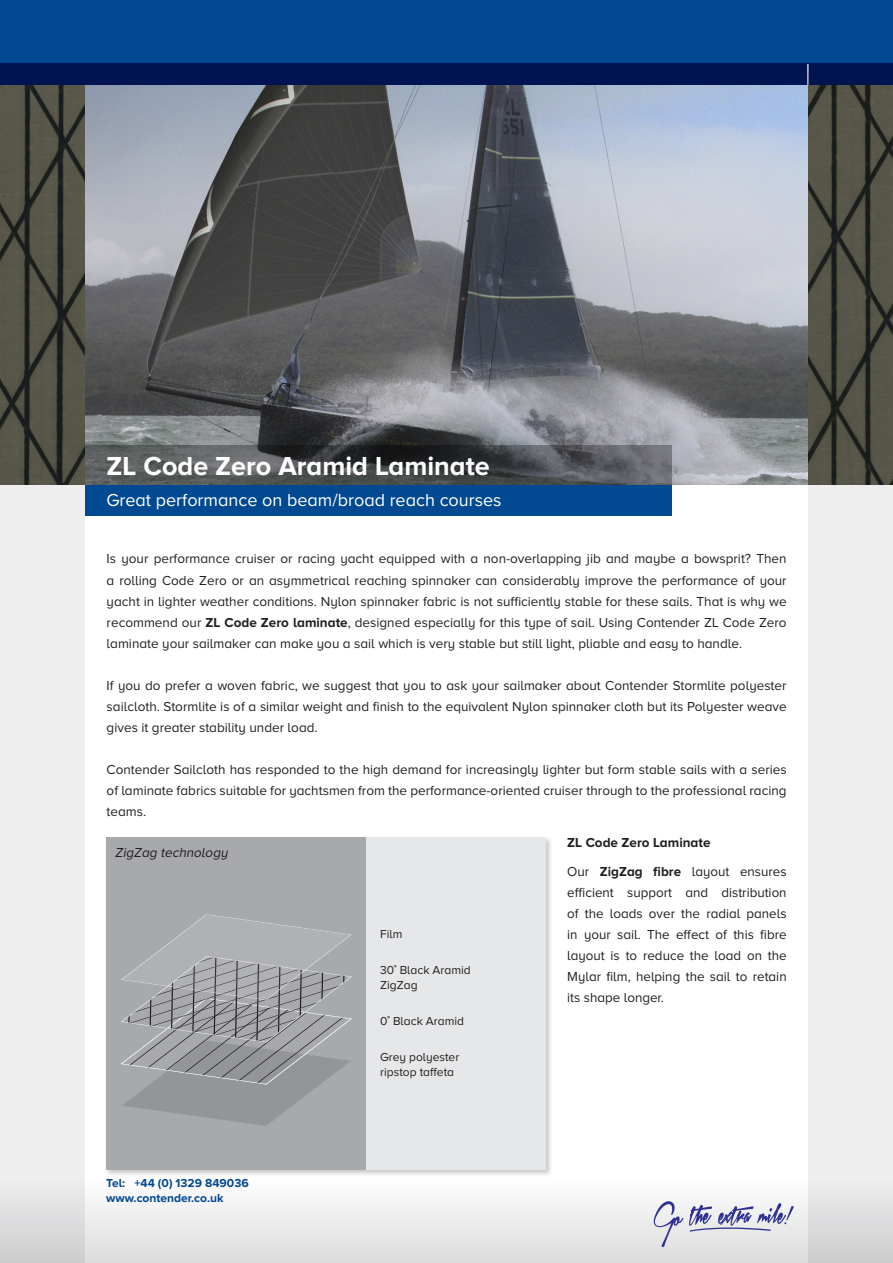
<style>
.page{position:relative;width:893px;height:1263px;background:#fff}
.page>*{position:absolute;margin:0;border:0;box-sizing:border-box;transform-origin:0 0}
.t1{font:700 27px "Proxima Nova A";color:#fff}
.t2{font:18px "Proxima Nova A";color:#fff}
.t3{font:13.5px/21px "Proxima Nova A";color:#231f20;text-align:justify}
.t4{font:700 13.5px/28.5px "Proxima Nova A";color:#231f20}
.t5{font:italic 13.5px "Proxima Nova A";color:#231f20}
.t6{font:12px/15px "Proxima Nova A";color:#231f20}
.t7{font:700 12px/14.4px "Proxima Nova A";color:#014990}
.s1{font-weight:700}
.s2{font-weight:400}
</style>
<div class="page">
<img style="left:0;top:85px;width:893px;height:400px">
<div style="left:808px;top:485px;width:85px;height:778px;background:#eeeeef"></div>
<div style="left:0;top:485px;width:85px;height:778px;background:#eeeeef"></div>
<div style="left:0;top:1178px;width:893px;height:85px;background:linear-gradient(to bottom,#fbfbfb,#d9d9da)"></div>
<div style="left:85px;top:485px;width:587px;height:31px;background:#014990"></div>
<svg style="left:85px;top:445px;width:587px;height:40px;background:#4c4f51"></svg>
<div style="left:0;top:0;width:893px;height:85px;background:#014990"></div>
<div style="left:0;top:64px;width:893px;height:21px;background:#001451"></div>
<div style="left:806px;top:63px;width:5px;height:17px;background:#fff;opacity:.75"></div>
<div style="left:806px;top:68px;width:5px;height:19px;background:#231f20;opacity:.75"></div>
<svg style="left:654px;top:1201px;width:29px;height:46px"></svg>
<svg style="left:689px;top:1203px;width:105px;height:29px"></svg>
<div style="left:105px;top:836px;width:449px;height:341px;background:#231f20;opacity:.25"></div>
<div style="left:106px;top:837px;width:440px;height:332px;background:#e6e7e9"></div>
<div style="left:107px;top:837px;width:259px;height:332px;background:#a8a9ad"></div>
<svg style="left:121px;top:914px;width:231px;height:212px"></svg>
<h1 class="t1" style="left:107px;top:450px;width:385px">ZL Code Zero Aramid Laminate</h1>
<h2 class="t2" style="left:107px;top:490px;width:396px">Great performance on beam/broad reach courses</h2>
<p class="t3" style="left:107px;top:548px;width:682px">Is your performance cruiser or racing yacht equipped with a non-overlapping jib and maybe a bowsprit? Then a rolling Code Zero or an asymmetrical reaching spinnaker can considerably improve the performance of your yacht in lighter weather conditions. Nylon spinnaker fabric is not sufficiently stable for these sails. That is why we recommend our <span class="s1">ZL Code Zero laminate</span>, designed especially for this type of sail. Using Contender ZL Code Zero laminate your sailmaker can make you a sail which is very stable but still light, pliable and easy to handle.</p>
<p class="t3" style="left:107px;top:674px;width:682px">If you do prefer a woven fabric, we suggest that you to ask your sailmaker about Contender Stormlite polyester sailcloth. Stormlite is of a similar weight and finish to the equivalent Nylon spinnaker cloth but its Polyester weave gives it greater stability under load.</p>
<p class="t3" style="left:107px;top:758px;width:681px">Contender Sailcloth has responded to the high demand for increasingly lighter but form stable sails with a series of laminate fabrics suitable for yachtsmen from the performance-oriented cruiser through to the professional racing teams.</p>
<p class="t4" style="left:567px;top:828px;width:221px">ZL Code Zero Laminate<br><span class="s2">Our</span> ZigZag fibre <span class="s2">layout ensures</span></p>
<p class="t3" style="left:567px;top:882px;width:221px">efficient support and distribution of the loads over the radial panels in your sail. The effect of this fibre layout is to reduce the load on the Mylar film, helping the sail to retain its shape longer.</p>
<p class="t5" style="left:115px;top:844px;width:117px">ZigZag technology</p>
<p class="t6" style="left:380px;top:927px;width:24px">Film</p>
<p class="t6" style="left:380px;top:963px;width:92px">30˚ Black Aramid<br>ZigZag</p>
<p class="t6" style="left:380px;top:1014px;width:85px">0˚ Black Aramid</p>
<p class="t6" style="left:380px;top:1050px;width:81px">Grey polyester ripstop taffeta</p>
<p class="t7" style="left:106px;top:1176px;width:144px">Tel: +44 (0) 1329 849036 www.contender.co.uk</p>
</div>
